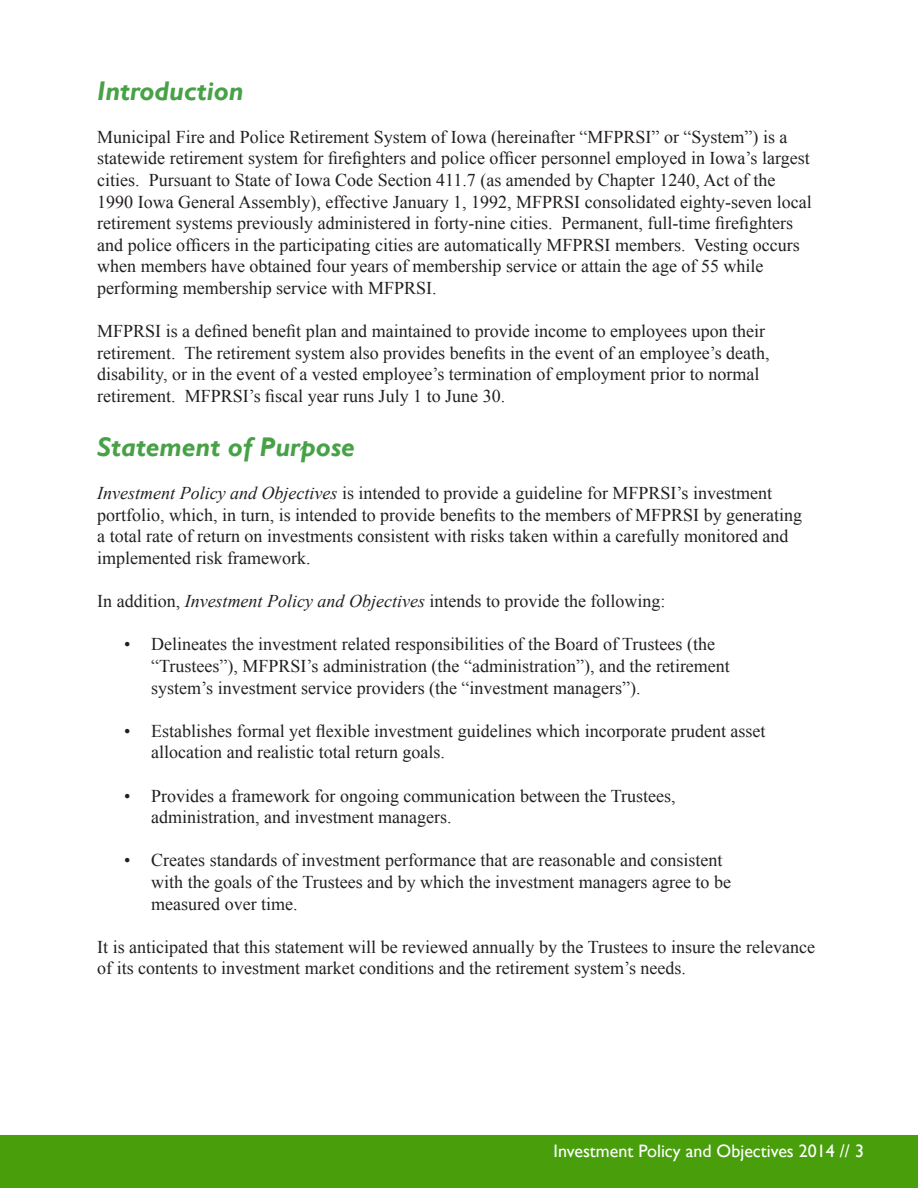
<style>
.page{position:relative;width:918px;height:1188px;background:#fff}
.page>*{position:absolute;margin:0;border:0;box-sizing:border-box;transform-origin:0 0}
.t1{font:italic 700 27px "Gill Sans";color:#47a146}
.t2{font:18px/21.6px "Times New Roman";color:#231f20}
.t3{font:18px "Gill Sans";color:#fff}
.s1{font-style:italic}
</style>
<div class="page">
<div style="left:0;top:1135px;width:918px;height:53px;background:#489f0b"></div>
<p class="t1" style="left:97px;top:75px;width:148px">Introduction</p>
<p class="t2" style="left:97px;top:126px;width:716px">Municipal Fire and Police Retirement System of Iowa (hereinafter “MFPRSI” or “System”) is a statewide retirement system for firefighters and police officer personnel employed in Iowa’s largest cities. Pursuant to State of Iowa Code Section 411.7 (as amended by Chapter 1240, Act of the 1990 Iowa General Assembly), effective January 1, 1992, MFPRSI consolidated eighty-seven local retirement systems previously administered in forty-nine cities. Permanent, full-time firefighters and police officers in the participating cities are automatically MFPRSI members. Vesting occurs when members have obtained four years of membership service or attain the age of 55 while performing membership service with MFPRSI.</p>
<p class="t2" style="left:97px;top:320px;width:674px">MFPRSI is a defined benefit plan and maintained to provide income to employees upon their retirement. The retirement system also provides benefits in the event of an employee’s death, disability, or in the event of a vested employee’s termination of employment prior to normal retirement. MFPRSI’s fiscal year runs July 1 to June 30.</p>
<p class="t1" style="left:97px;top:431px;width:259px">Statement of Purpose</p>
<p class="t2" style="left:97px;top:482px;width:706px"><span class="s1">Investment Policy and Objectives</span> is intended to provide a guideline for MFPRSI’s investment portfolio, which, in turn, is intended to provide benefits to the members of MFPRSI by generating a total rate of return on investments consistent with risks taken within a carefully monitored and implemented risk framework.</p>
<p class="t2" style="left:97px;top:590px;width:570px">In addition, <span class="s1">Investment Policy and Objectives</span> intends to provide the following:</p>
<p class="t2" style="left:151px;top:633px;width:580px;text-indent:-27px">• Delineates the investment related responsibilities of the Board of Trustees (the “Trustees”), MFPRSI’s administration (the “administration”), and the retirement system’s investment service providers (the “investment managers”).</p>
<p class="t2" style="left:151px;top:720px;width:616px;text-indent:-27px">• Establishes formal yet flexible investment guidelines which incorporate prudent asset allocation and realistic total return goals.</p>
<p class="t2" style="left:151px;top:785px;width:526px;text-indent:-27px">• Provides a framework for ongoing communication between the Trustees, administration, and investment managers.</p>
<p class="t2" style="left:151px;top:849px;width:581px;text-indent:-27px">• Creates standards of investment performance that are reasonable and consistent with the goals of the Trustees and by which the investment managers agree to be measured over time.</p>
<p class="t2" style="left:97px;top:936px;width:719px">It is anticipated that this statement will be reviewed annually by the Trustees to insure the relevance of its contents to investment market conditions and the retirement system’s needs.</p>
<p class="t3" style="left:554px;top:1140px;width:312px">Investment Policy and Objectives 2014 // 3</p>
</div>
